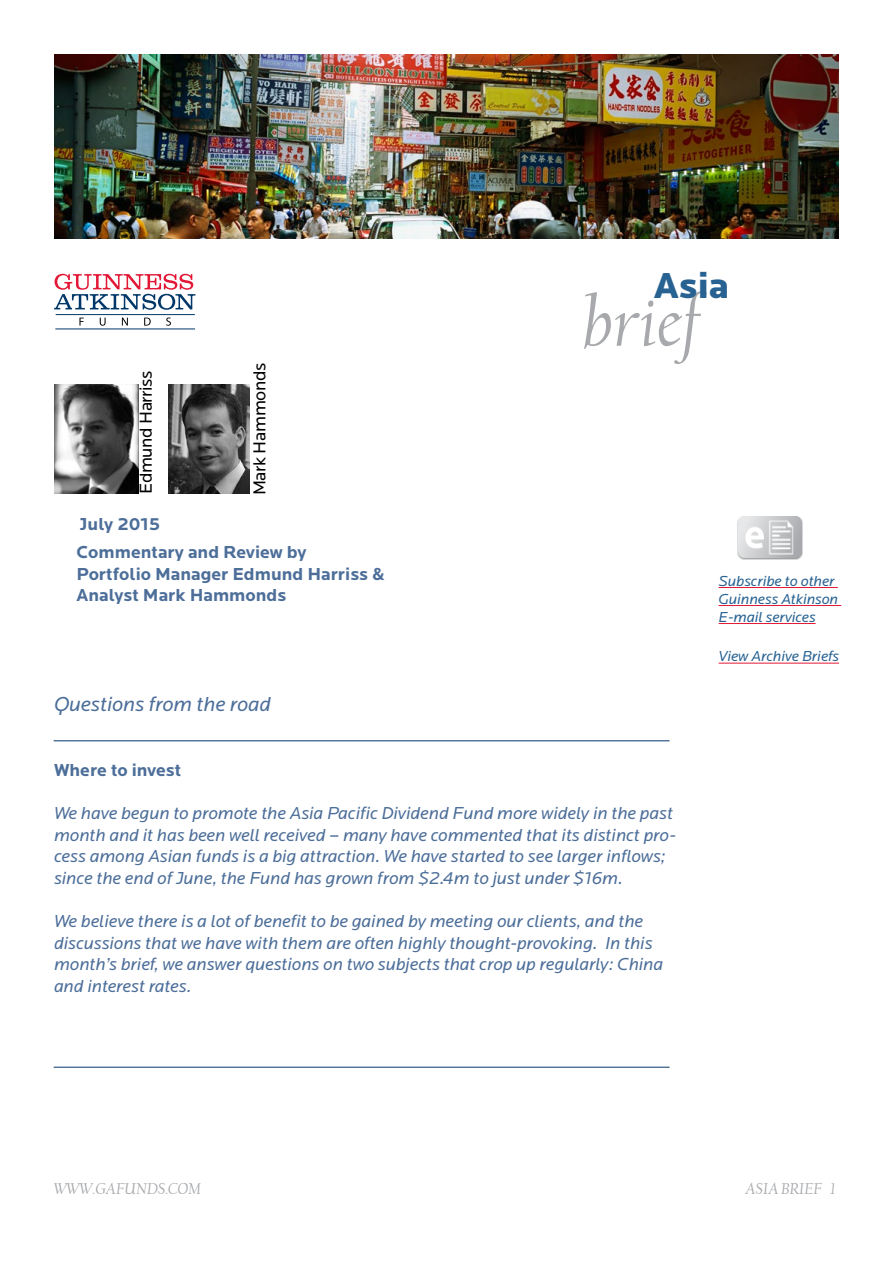
<style>
.page{position:relative;width:893px;height:1263px;background:#fff}
.page>*{position:absolute;margin:0;border:0;box-sizing:border-box;transform-origin:0 0}
.t1{font:italic 72px "Californian FB";color:#a7a9ac}
.t2{font:900 37.5px "Locator";color:#286292}
.t3{font:italic 21px "Locator";color:#4c6e99}
.t4{font:italic 18px/21.6px "Locator";color:#4c6e99}
.t5{font:700 18px/21.6px "Locator";color:#4c6e99}
.t6{font:18px "Locator";letter-spacing:-.02em;color:#000}
.t7{font:italic 16.5px "Californian FB";color:#a7a9ac}
.t8{font:italic 15px/18px "Locator";color:#286292}
</style>
<div class="page">
<img style="left:54px;top:54px;width:785px;height:185px">
<svg style="left:54px;top:274px;width:141px;height:36px"></svg>
<svg style="left:79px;top:318px;width:5px;height:8px"></svg>
<svg style="left:100px;top:318px;width:6px;height:8px"></svg>
<svg style="left:122px;top:318px;width:6px;height:8px"></svg>
<svg style="left:144px;top:318px;width:7px;height:8px"></svg>
<svg style="left:166px;top:317px;width:5px;height:9px"></svg>
<hr style="left:56px;top:314px;width:139px;height:1px;background:#003768">
<hr style="left:55px;top:329px;width:140px;height:1px;background:#003768">
<img style="left:54px;top:385px;width:84px;height:109px">
<img style="left:169px;top:385px;width:81px;height:109px">
<img style="left:737px;top:517px;width:65px;height:42px">
<hr style="left:719px;top:587px;width:119px;height:1px;background:#e31837">
<hr style="left:719px;top:605px;width:122px;height:1px;background:#e31837">
<hr style="left:719px;top:623px;width:97px;height:1px;background:#e31837">
<hr style="left:719px;top:663px;width:120px;height:1px;background:#e31837">
<hr style="left:54px;top:1067px;width:615px;height:1px;background:#003768">
<hr style="left:54px;top:740px;width:615px;height:1px;background:#003768">
<p class="t6" style="left:136px;top:494px;width:125px;rotate:-90deg">Edmund Harriss</p>
<p class="t5" style="left:80px;top:514px;width:82px">July 2015</p>
<p class="t6" style="left:250px;top:495px;width:134px;rotate:-90deg">Mark Hammonds</p>
<p class="t5" style="left:77px;top:542px;width:310px">Commentary and Review by<br>Portfolio Manager Edmund Harriss &amp;<br>Analyst Mark Hammonds</p>
<p class="t3" style="left:54px;top:693px;width:218px">Questions from the road</p>
<h2 class="t2" style="left:654px;top:263px;width:77px">Asia</h2>
<h1 class="t1" style="left:583px;top:282px;width:118px">brief</h1>
<p class="t8" style="left:719px;top:572px;width:121px">Subscribe to other<br>Guinness Atkinson<br>E-mail services</p>
<p class="t8" style="left:719px;top:648px;width:122px">View Archive Briefs</p>
<p class="t5" style="left:54px;top:760px;width:129px">Where to invest</p>
<p class="t4" style="left:54px;top:803px;width:623px">We have begun to promote the Asia Pacific Dividend Fund more widely in the past month and it has been well received – many have commented that its distinct pro&shy;cess among Asian funds is a big attraction. We have started to see larger inflows; since the end of June, the Fund has grown from $2.4m to just under $16m.</p>
<p class="t4" style="left:54px;top:911px;width:611px">We believe there is a lot of benefit to be gained by meeting our clients, and the discussions that we have with them are often highly thought-provoking. In this month’s brief, we answer questions on two subjects that crop up regularly: China and interest rates.</p>
<p class="t7" style="left:54px;top:1179px;width:148px">WWW.GAFUNDS.COM</p>
<p class="t7" style="left:746px;top:1179px;width:92px">ASIA BRIEF 1</p>
</div>
